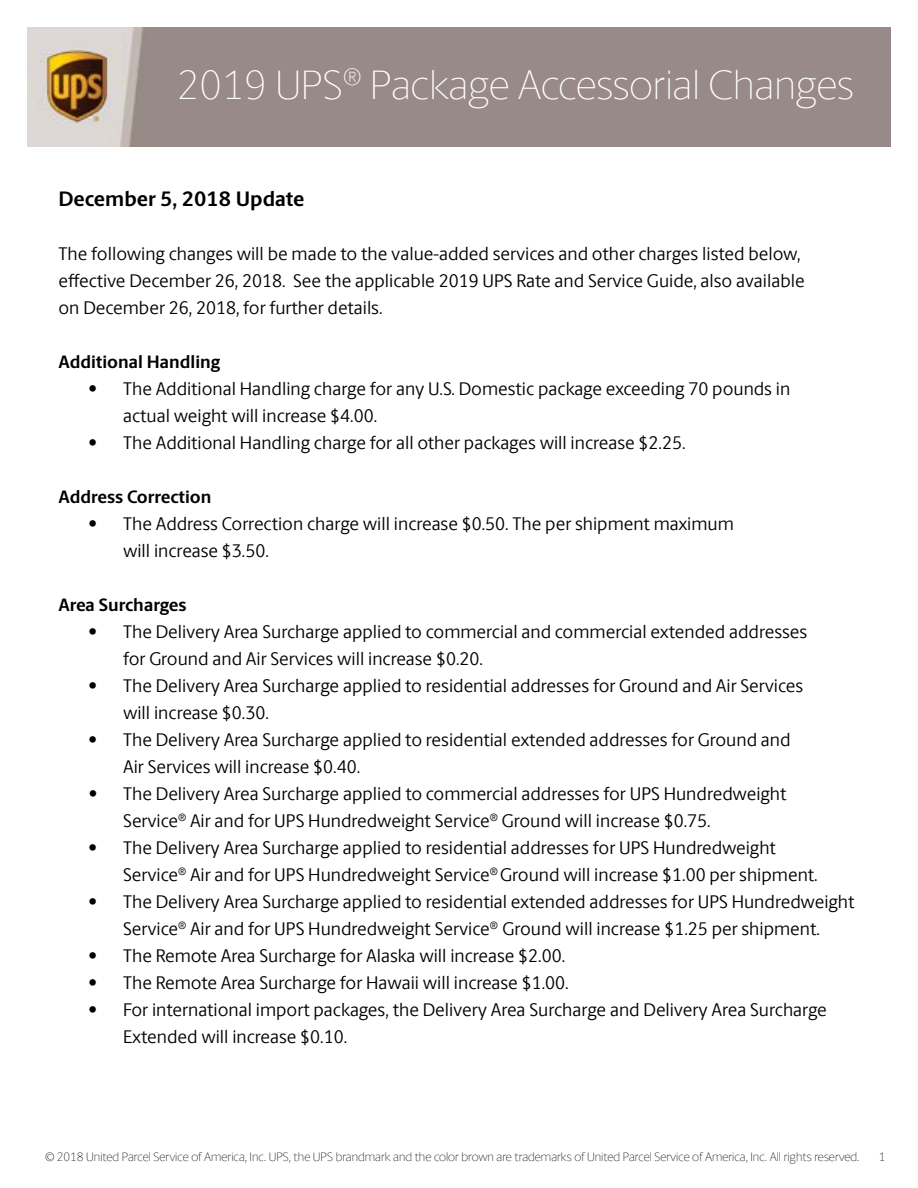
<style>
.page{position:relative;width:918px;height:1188px;background:#fff}
.page>*{position:absolute;margin:0;border:0;box-sizing:border-box;transform-origin:0 0}
.t1{font:200 40.35px "UPS Berlingske Sans";color:#fff}
.t2{font:700 21px "UPS Berlingske Sans";color:#000}
.t3{font:18px/27px "UPS Berlingske Sans";color:#000}
.t4{font:700 18px "UPS Berlingske Sans";color:#000}
.t5{font:200 12px "UPS Berlingske Sans";color:#000}
</style>
<div class="page">
<img style="left:27px;top:27px;width:864px;height:119px">
<h1 class="t1" style="left:177px;top:61px;width:678px">2019 UPS<sup>®</sup> Package Accessorial Changes</h1>
<p class="t2" style="left:59px;top:183px;width:247px">December 5, 2018 Update</p>
<p class="t3" style="left:59px;top:240px;width:748px">The following changes will be made to the value-added services and other charges listed below, effective December 26, 2018. See the applicable 2019 UPS Rate and Service Guide, also available on December 26, 2018, for further details.</p>
<p class="t4" style="left:59px;top:348px;width:163px">Additional Handling</p>
<p class="t3" style="left:123px;top:375px;width:669px;text-indent:-35px">• The Additional Handling charge for any U.S. Domestic package exceeding 70 pounds in actual weight will increase $4.00.</p>
<p class="t3" style="left:89px;top:429px;width:598px">• The Additional Handling charge for all other packages will increase $2.25.</p>
<p class="t4" style="left:59px;top:483px;width:154px">Address Correction</p>
<p class="t3" style="left:123px;top:510px;width:612px;text-indent:-35px">• The Address Correction charge will increase $0.50. The per shipment maximum will increase $3.50.</p>
<p class="t4" style="left:59px;top:591px;width:130px">Area Surcharges</p>
<p class="t3" style="left:123px;top:618px;width:686px;text-indent:-35px">• The Delivery Area Surcharge applied to commercial and commercial extended addresses for Ground and Air Services will increase $0.20.</p>
<p class="t3" style="left:123px;top:672px;width:682px;text-indent:-35px">• The Delivery Area Surcharge applied to residential addresses for Ground and Air Services will increase $0.30.</p>
<p class="t3" style="left:123px;top:726px;width:669px;text-indent:-35px">• The Delivery Area Surcharge applied to residential extended addresses for Ground and<br>Air Services will increase $0.40.</p>
<p class="t3" style="left:123px;top:780px;width:665px;text-indent:-35px">• The Delivery Area Surcharge applied to commercial addresses for UPS Hundredweight<br>Service<sup>®</sup> Air and for UPS Hundredweight Service<sup>®</sup> Ground will increase $0.75.</p>
<p class="t3" style="left:123px;top:834px;width:696px;text-indent:-35px">• The Delivery Area Surcharge applied to residential addresses for UPS Hundredweight<br>Service<sup>®</sup> Air and for UPS Hundredweight Service<sup>®</sup> Ground will increase $1.00 per shipment.</p>
<p class="t3" style="left:89px;top:888px;width:767px;text-align:center">• The Delivery Area Surcharge applied to residential extended addresses for UPS Hundredweight<br>Service<sup>®</sup> Air and for UPS Hundredweight Service<sup>®</sup> Ground will increase $1.25 per shipment.</p>
<p class="t3" style="left:89px;top:942px;width:478px">• The Remote Area Surcharge for Alaska will increase $2.00.</p>
<p class="t3" style="left:89px;top:969px;width:482px">• The Remote Area Surcharge for Hawaii will increase $1.00.</p>
<p class="t3" style="left:123px;top:996px;width:705px;text-indent:-35px">• For international import packages, the Delivery Area Surcharge and Delivery Area Surcharge<br>Extended will increase $0.10.</p>
<p class="t5" style="left:45px;top:1150px;width:816px">© 2018 United Parcel Service of America, Inc. UPS, the UPS brandmark and the color brown are trademarks of United Parcel Service of America, Inc. All rights reserved.</p>
<p class="t5" style="left:879px;top:1150px;width:8px">1</p>
</div>
